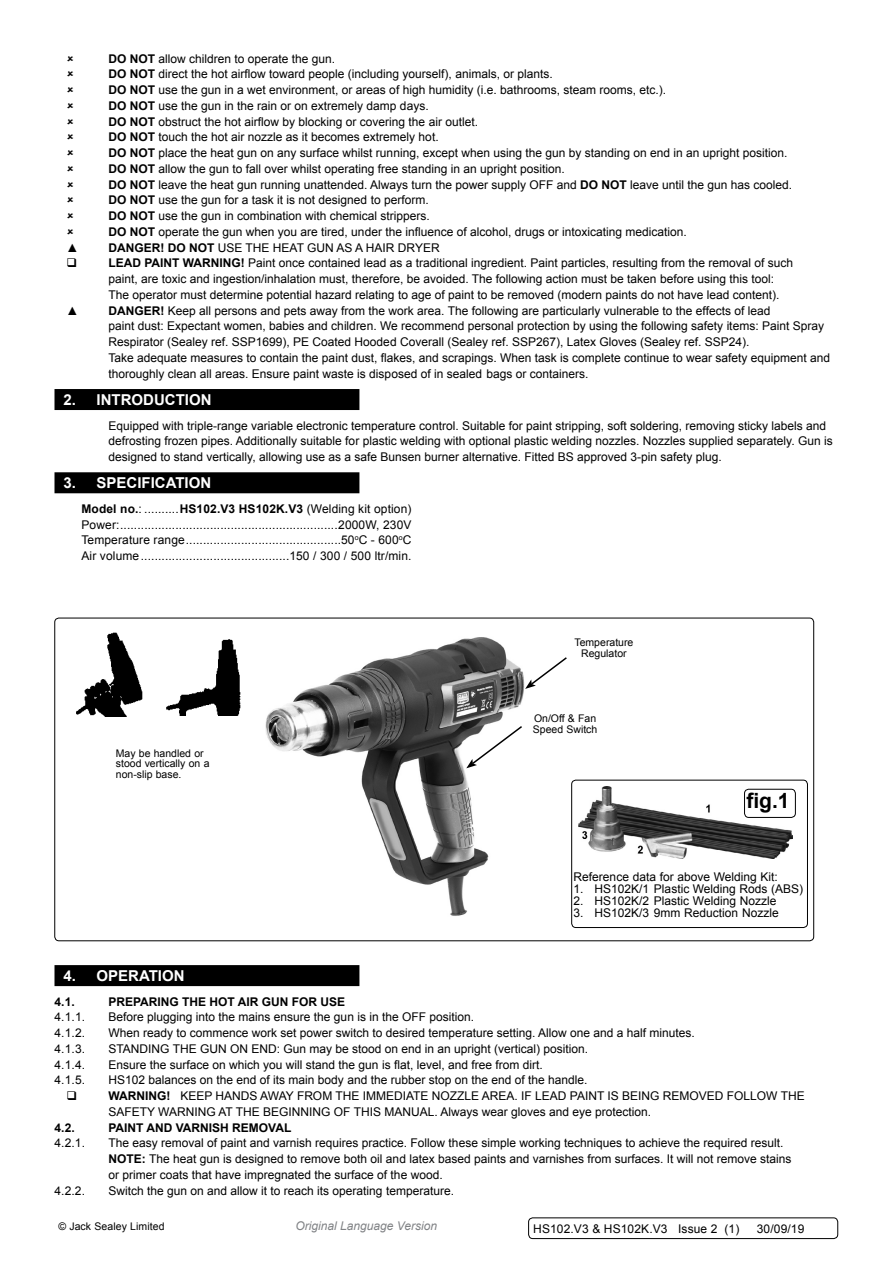
<style>
.page{position:relative;width:893px;height:1263px;background:#fff}
.page>*{position:absolute;margin:0;border:0;box-sizing:border-box;transform-origin:0 0}
.t1{font:700 21px "Arial";color:#000}
.t2{font:700 15px "Arial";color:#fff}
.t3{font:12px/15.8px "Arial";color:#000}
.t4{font:700 12px "Arial";color:#000}
.t5{font:italic 12px "Arial";color:#808285}
.t6{font:10.5px/10.5px "Arial";color:#000}
.s1{font-weight:700}
.s2{font-weight:400;font-size:12px;color:#000}
</style>
<div class="page">
<div style="left:55px;top:389px;width:304px;height:21px;background:#000"></div>
<div style="left:55px;top:472px;width:304px;height:21px;background:#000"></div>
<div style="left:55px;top:965px;width:304px;height:21px;background:#000"></div>
<img style="left:265px;top:637px;width:260px;height:279px">
<img style="left:76px;top:632px;width:67px;height:84px">
<img style="left:166px;top:639px;width:74px;height:76px">
<img style="left:579px;top:787px;width:214px;height:72px">
<div style="left:571px;top:780px;width:237px;height:148px;border:1px solid #000;border-radius:4px"></div>
<svg style="left:525px;top:657px;width:42px;height:32px"></svg>
<div style="left:744px;top:789px;width:52px;height:29px;border:1px solid #000;border-radius:4px"></div>
<svg style="left:466px;top:724px;width:58px;height:44px"></svg>
<div style="left:528px;top:1217px;width:310px;height:22px;border:1px solid #000;border-radius:4px"></div>
<p class="t3" style="left:109px;top:51px;width:685px"><span class="s1">DO NOT</span> allow children to operate the gun.<br><span class="s1">DO NOT</span> direct the hot airflow toward people (including yourself), animals, or plants.<br><span class="s1">DO NOT</span> use the gun in a wet environment, or areas of high humidity (i.e. bathrooms, steam rooms, etc.).<br><span class="s1">DO NOT</span> use the gun in the rain or on extremely damp days.<br><span class="s1">DO NOT</span> obstruct the hot airflow by blocking or covering the air outlet.<br><span class="s1">DO NOT</span> touch the hot air nozzle as it becomes extremely hot.<br><span class="s1">DO NOT</span> place the heat gun on any surface whilst running, except when using the gun by standing on end in an upright position.<br><span class="s1">DO NOT</span> allow the gun to fall over whilst operating free standing in an upright position.<br><span class="s1">DO NOT</span> leave the heat gun running unattended. Always turn the power supply OFF and <span class="s1">DO NOT</span> leave until the gun has cooled.<br><span class="s1">DO NOT</span> use the gun for a task it is not designed to perform.<br><span class="s1">DO NOT</span> use the gun in combination with chemical strippers.<br><span class="s1">DO NOT</span> operate the gun when you are tired, under the influence of alcohol, drugs or intoxicating medication.</p>
<p class="t3" style="left:67px;top:240px;width:13px">▲</p>
<p class="t3" style="left:109px;top:240px;width:686px"><span class="s1">DANGER! DO NOT</span> USE THE HEAT GUN AS A HAIR DRYER<br><span class="s1">LEAD PAINT WARNING!</span> Paint once contained lead as a traditional ingredient. Paint particles, resulting from the removal of such paint, are toxic and ingestion/inhalation must, therefore, be avoided. The following action must be taken before using this tool:<br>The operator must determine potential hazard relating to age of paint to be removed (modern paints do not have lead content).</p>
<p class="t3" style="left:67px;top:303px;width:13px">▲</p>
<p class="t3" style="left:109px;top:303px;width:723px"><span class="s1">DANGER!</span> Keep all persons and pets away from the work area. The following are particularly vulnerable to the effects of lead<br>paint dust: Expectant women, babies and children. We recommend personal protection by using the following safety items: Paint Spray Respirator (Sealey ref. SSP1699), PE Coated Hooded Coverall (Sealey ref. SSP267), Latex Gloves (Sealey ref. SSP24).<br>Take adequate measures to contain the paint dust, flakes, and scrapings. When task is complete continue to wear safety equipment and thoroughly clean all areas. Ensure paint waste is disposed of in sealed bags or containers.</p>
<p class="t2" style="left:64px;top:389px;width:44px">2. <span class="s2">i</span> INTRODUCTION</p>
<p class="t3" style="left:55px;top:418px;width:32px">E</p>
<p class="t3" style="left:109px;top:418px;width:726px;text-indent:8px">quipped with triple-range variable electronic temperature control. Suitable for paint stripping, soft soldering, removing sticky labels and defrosting frozen pipes. Additionally suitable for plastic welding with optional plastic welding nozzles. Nozzles supplied separately. Gun is designed to stand vertically, allowing use as a safe Bunsen burner alternative. Fitted BS approved 3-pin safety plug.</p>
<p class="t2" style="left:64px;top:473px;width:43px">3. <span class="s2">i</span> SPECIFICATION</p>
<p class="t3" style="left:81px;top:501px;width:332px;text-align:justify"><span class="s1">MODEL NO.</span>: ..........<span class="s1">HS102.V3 HS102K.V3</span> (Welding kit option)<br>Power:...............................................................2000W, 230V Temperature range.............................................50<sup>o</sup>C - 600<sup>o</sup>C Air volume...........................................150 / 300 / 500 ltr/min.</p>
<p class="t6" style="left:574px;top:637px;width:60px;text-align:center">Temperature<br>Regulator</p>
<p class="t6" style="left:116px;top:748px;width:95px">May be handled or stood vertically on a non-slip base.</p>
<p class="t6" style="left:533px;top:713px;width:66px">On/Off &amp; Fan<br>Speed Switch</p>
<h1 class="t1" style="left:746px;top:786px;width:45px">FIG.1</h1>
<p class="t3" style="left:574px;top:869px;width:206px">Reference data for above Welding Kit:</p>
<p class="t3" style="left:574px;top:881px;width:231px">1. HS102K/1 Plastic Welding Rods (ABS)</p>
<p class="t3" style="left:574px;top:893px;width:204px">2. HS102K/2 Plastic Welding Nozzle</p>
<p class="t3" style="left:574px;top:905px;width:207px">3. HS102K/3 9mm Reduction Nozzle</p>
<p class="t2" style="left:64px;top:965px;width:44px">4. <span class="s2">i</span> OPERATION</p>
<p class="t4" style="left:55px;top:993px;width:22px">4.1.</p>
<p class="t4" style="left:109px;top:993px;width:238px">PREPARING THE HOT AIR GUN FOR USE</p>
<p class="t3" style="left:55px;top:1009px;width:32px">4.1.1.</p>
<p class="t3" style="left:109px;top:1009px;width:367px">Before plugging into the mains ensure the gun is in the OFF position.</p>
<p class="t3" style="left:55px;top:1025px;width:32px">4.1.2.</p>
<p class="t3" style="left:109px;top:1025px;width:588px">When ready to commence work set power switch to desired temperature setting. Allow one and a half minutes.</p>
<p class="t3" style="left:55px;top:1041px;width:32px">4.1.3.</p>
<p class="t3" style="left:109px;top:1041px;width:481px">STANDING THE GUN ON END: Gun may be stood on end in an upright (vertical) position.</p>
<p class="t3" style="left:55px;top:1057px;width:43px">4.1.4. E</p>
<p class="t3" style="left:117px;top:1057px;width:428px">nsure the surface on which you will stand the gun is flat, level, and free from dirt.</p>
<p class="t3" style="left:55px;top:1072px;width:32px">4.1.5.</p>
<p class="t3" style="left:108px;top:1072px;width:698px">HS102 balances on the end of its main body and the rubber stop on the end of the handle.<br><span class="s1">WARNING!</span> KEEP HANDS AWAY FROM THE IMMEDIATE NOZZLE AREA. IF LEAD PAINT IS BEING REMOVED FOLLOW THE<br>SAFETY WARNING AT THE BEGINNING OF THIS MANUAL. Always wear gloves and eye protection.</p>
<p class="t4" style="left:54px;top:1119px;width:22px">4.2.</p>
<p class="t4" style="left:108px;top:1119px;width:184px">PAINT AND VARNISH REMOVAL</p>
<p class="t3" style="left:54px;top:1135px;width:32px">4.2.1.</p>
<p class="t3" style="left:108px;top:1135px;width:684px">The easy removal of paint and varnish requires practice. Follow these simple working techniques to achieve the required result.<br><span class="s1">NOTE:</span> The heat gun is designed to remove both oil and latex based paints and varnishes from surfaces. It will not remove stains or primer coats that have impregnated the surface of the wood.</p>
<p class="t3" style="left:54px;top:1182px;width:32px">4.2.2.</p>
<p class="t3" style="left:108px;top:1182px;width:347px">Switch the gun on and allow it to reach its operating temperature.</p>
<p class="t6" style="left:58px;top:1221px;width:108px">© Jack Sealey Limited</p>
<p class="t5" style="left:296px;top:1218px;width:143px">Original Language Version</p>
<p class="t3" style="left:533px;top:1221px;width:208px">HS102.V3 &amp; HS102K.V3 Issue 2 (1)</p>
<p class="t3" style="left:757px;top:1221px;width:49px">30/09/19</p>
</div>
